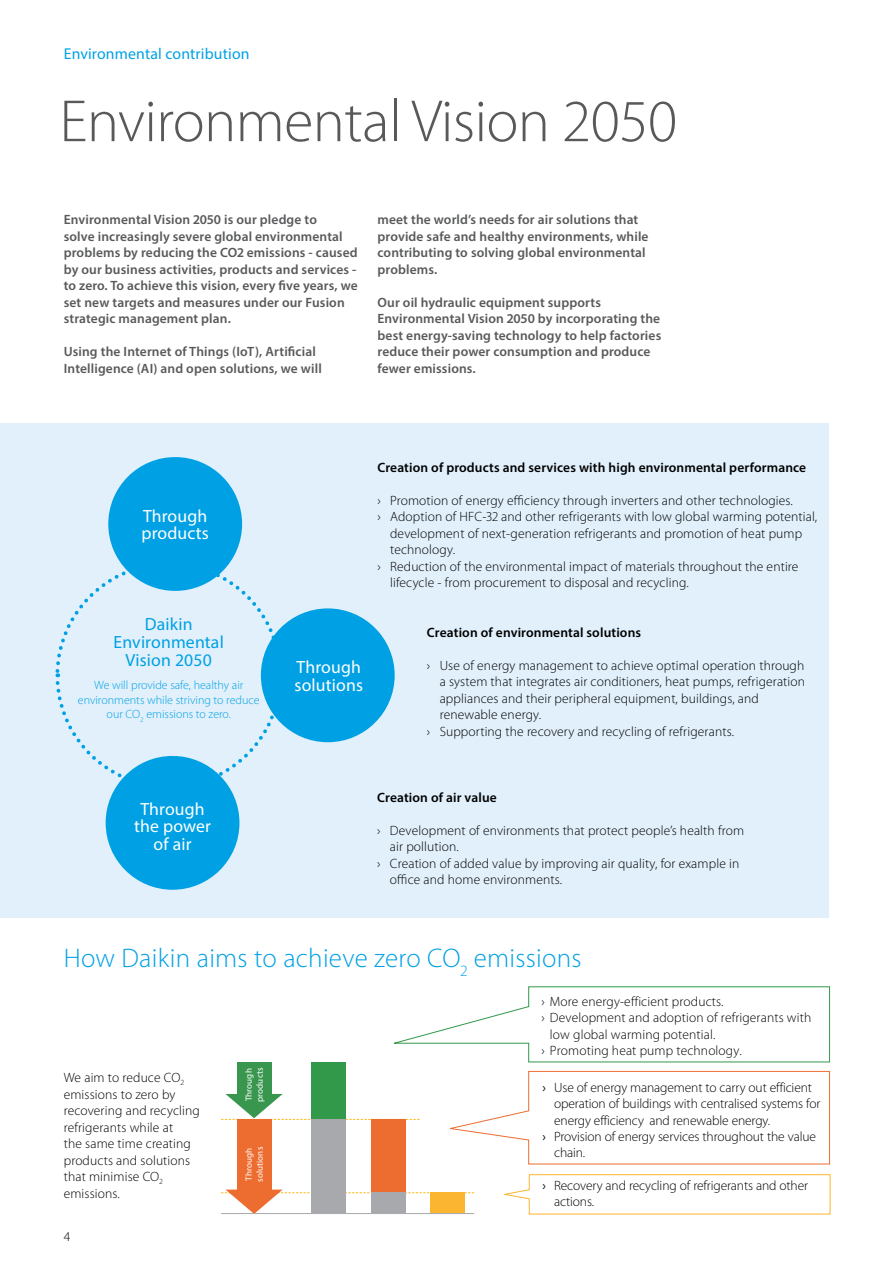
<style>
.page{position:relative;width:893px;height:1263px;background:#fff}
.page>*{position:absolute;margin:0;border:0;box-sizing:border-box;transform-origin:0 0}
.t1{font:300 60px "Myriad Pro";letter-spacing:-.01em;color:#58595b}
.t2{font:300 27px "Myriad Pro";letter-spacing:.01em;color:#00a1e4}
.t3{font:17.7px/17.7px "Myriad Pro";letter-spacing:.01em;color:#fff}
.t4{font:17.7px/17.7px "Myriad Pro";letter-spacing:.01em;color:#00a1e4;text-align:center}
.t5{font:15.75px "Myriad Pro";letter-spacing:.01em;color:#00a1e4}
.t6{font:300 13.5px/16.5px "Myriad Pro";letter-spacing:.01em;color:#000}
.t7{font:600 13.5px/16.5px "Myriad Pro";letter-spacing:.01em;color:#58595b}
.t8{font:300 13.5px/16.2px "Myriad Pro";letter-spacing:-.01em;color:#000}
.t9{font:600 13.5px "Myriad Pro";letter-spacing:.01em;color:#000}
.t10{font:300 12px/14.4px "Myriad Pro";color:#00a1e4;text-align:center}
.t11{font:9px/10.8px "Myriad Pro";letter-spacing:.01em;color:#fff}
.s1{font-weight:400}
</style>
<div class="page">
<div style="left:0;top:423px;width:829px;height:495px;background:#e1f0fb"></div>
<div style="left:261px;top:608px;width:134px;height:134px;background:#00a1e4;border-radius:50%"></div>
<div style="left:106px;top:756px;width:133px;height:134px;background:#00a1e4;border-radius:50%"></div>
<div style="left:108px;top:457px;width:134px;height:134px;background:#00a1e4;border-radius:50%"></div>
<svg style="left:55px;top:560px;width:229px;height:230px"></svg>
<div style="left:312px;top:1062px;width:34px;height:57px;background:#32984a"></div>
<div style="left:237px;top:1062px;width:34px;height:36px;background:#39964e"></div>
<div style="left:237px;top:1119px;width:34px;height:75px;background:#ed6d31"></div>
<div style="left:371px;top:1119px;width:34px;height:74px;background:#ed6d31"></div>
<div style="left:312px;top:1119px;width:34px;height:94px;background:#a7a9ac"></div>
<svg style="left:221px;top:1094px;width:198px;height:26px"></svg>
<svg style="left:221px;top:1189px;width:253px;height:24px"></svg>
<hr style="left:221px;top:1213px;width:253px;height:1px;background:#a7a9ac">
<svg style="left:394px;top:986px;width:436px;height:77px"></svg>
<svg style="left:450px;top:1071px;width:380px;height:94px"></svg>
<svg style="left:504px;top:1174px;width:327px;height:41px"></svg>
<p class="t5" style="left:64px;top:44px;width:187px">Environmental contribution</p>
<h1 class="t1" style="left:60px;top:88px;width:619px">Environmental Vision 2050</h1>
<p class="t7" style="left:64px;top:211px;width:295px">Environmental Vision 2050 is our pledge to<br>solve increasingly severe global environmental problems by reducing the CO2 emissions - caused by our business activities, products and services - to zero. To achieve this vision, every five years, we set new targets and measures under our Fusion strategic management plan.</p>
<p class="t7" style="left:64px;top:343px;width:260px">Using the Internet of Things (IoT), Artificial<br>Intelligence (AI) and open solutions, we will</p>
<p class="t7" style="left:378px;top:211px;width:273px">meet the world’s needs for air solutions that provide safe and healthy environments, while contributing to solving global environmental problems.</p>
<p class="t7" style="left:378px;top:293px;width:285px">Our oil hydraulic equipment supports Environmental Vision 2050 by incorporating the best energy-saving technology to help factories reduce their power consumption and produce fewer emissions.</p>
<h3 class="t3" style="left:141px;top:507px;width:69px">Through products</h3>
<h3 class="t4" style="left:114px;top:615px;width:112px">Daikin<br>Environmental<br>Vision 2050</h3>
<h3 class="t3" style="left:297px;top:658px;width:66px">Through</h3>
<p class="t10" style="left:94px;top:678px;width:151px">We will provide safe, healthy air</p>
<h3 class="t3" style="left:294px;top:676px;width:70px">solutions</h3>
<p class="t10" style="left:78px;top:692px;width:183px">environments while striving to reduce our CO<sub>2</sub> emissions to zero.</p>
<p class="t9" style="left:377px;top:458px;width:430px">Creation of products and services with high environmental performance</p>
<p class="t6" style="left:377px;top:492px;width:417px">› Promotion of energy efficiency through inverters and other technologies.</p>
<p class="t6" style="left:377px;top:508px;width:441px">› Adoption of HFC-32 and other refrigerants with low global warming potential,</p>
<p class="t6" style="left:390px;top:525px;width:414px">development of next-generation refrigerants and promotion of heat pump</p>
<p class="t6" style="left:390px;top:541px;width:66px">technology.</p>
<p class="t6" style="left:377px;top:558px;width:423px">› Reduction of the environmental impact of materials throughout the entire</p>
<p class="t6" style="left:390px;top:574px;width:300px">lifecycle - from procurement to disposal and recycling.</p>
<p class="t9" style="left:427px;top:623px;width:216px">Creation of environmental solutions</p>
<p class="t6" style="left:427px;top:657px;width:379px">› Use of energy management to achieve optimal operation through</p>
<p class="t6" style="left:440px;top:673px;width:367px">a system that integrates air conditioners, heat pumps, refrigeration</p>
<p class="t6" style="left:440px;top:690px;width:321px">appliances and their peripheral equipment, buildings, and</p>
<p class="t6" style="left:440px;top:706px;width:103px">renewable energy.</p>
<p class="t6" style="left:427px;top:723px;width:309px">› Supporting the recovery and recycling of refrigerants.</p>
<h3 class="t3" style="left:134px;top:799px;width:78px;text-align:center">Through the power of air</h3>
<p class="t9" style="left:377px;top:788px;width:121px">Creation of air value</p>
<p class="t6" style="left:377px;top:822px;width:368px">› Development of environments that protect people’s health from</p>
<p class="t6" style="left:390px;top:838px;width:70px">air pollution.</p>
<p class="t6" style="left:377px;top:855px;width:364px">› Creation of added value by improving air quality, for example in</p>
<p class="t6" style="left:390px;top:871px;width:174px">office and home environments.</p>
<h2 class="t2" style="left:64px;top:943px;width:519px">How Daikin aims to achieve zero CO<sub>2</sub> emissions</h2>
<p class="t6" style="left:64px;top:1069px;width:138px">We aim to reduce CO<sub>2 </sub>emissions to zero by recovering and recycling refrigerants while at<br>the same time creating products and solutions that minimise CO<sub>2 </sub>emissions.</p>
<p class="t6" style="left:64px;top:1228px;width:8px">4</p>
<p class="t11" style="left:243px;top:1102px;width:36px;rotate:-90deg">Through products</p>
<p class="t11" style="left:243px;top:1182px;width:36px;rotate:-90deg">Through solutions</p>
<p class="t6" style="left:541px;top:993px;width:184px">› More energy-efficient products.</p>
<p class="t6" style="left:541px;top:1009px;width:271px">› Development and adoption of refrigerants with</p>
<p class="t6" style="left:550px;top:1026px;width:167px">low global warming potential.</p>
<p class="t6" style="left:541px;top:1042px;width:202px">› Promoting heat pump technology.</p>
<p class="t8" style="left:542px;top:1080px;width:271px"><span class="s1">›</span> Use of energy management to carry out efficient</p>
<p class="t8" style="left:554px;top:1096px;width:268px">operation of buildings with centralised systems for</p>
<p class="t8" style="left:554px;top:1112px;width:218px">energy efficiency and renewable energy.</p>
<p class="t8" style="left:542px;top:1128px;width:275px"><span class="s1">›</span> Provision of energy services throughout the value</p>
<p class="t6" style="left:554px;top:1144px;width:33px">chain.</p>
<p class="t8" style="left:554px;top:1178px;width:255px;text-indent:-12px"><span class="s1">›</span> Recovery and recycling of refrigerants and other actions.</p>
</div>
